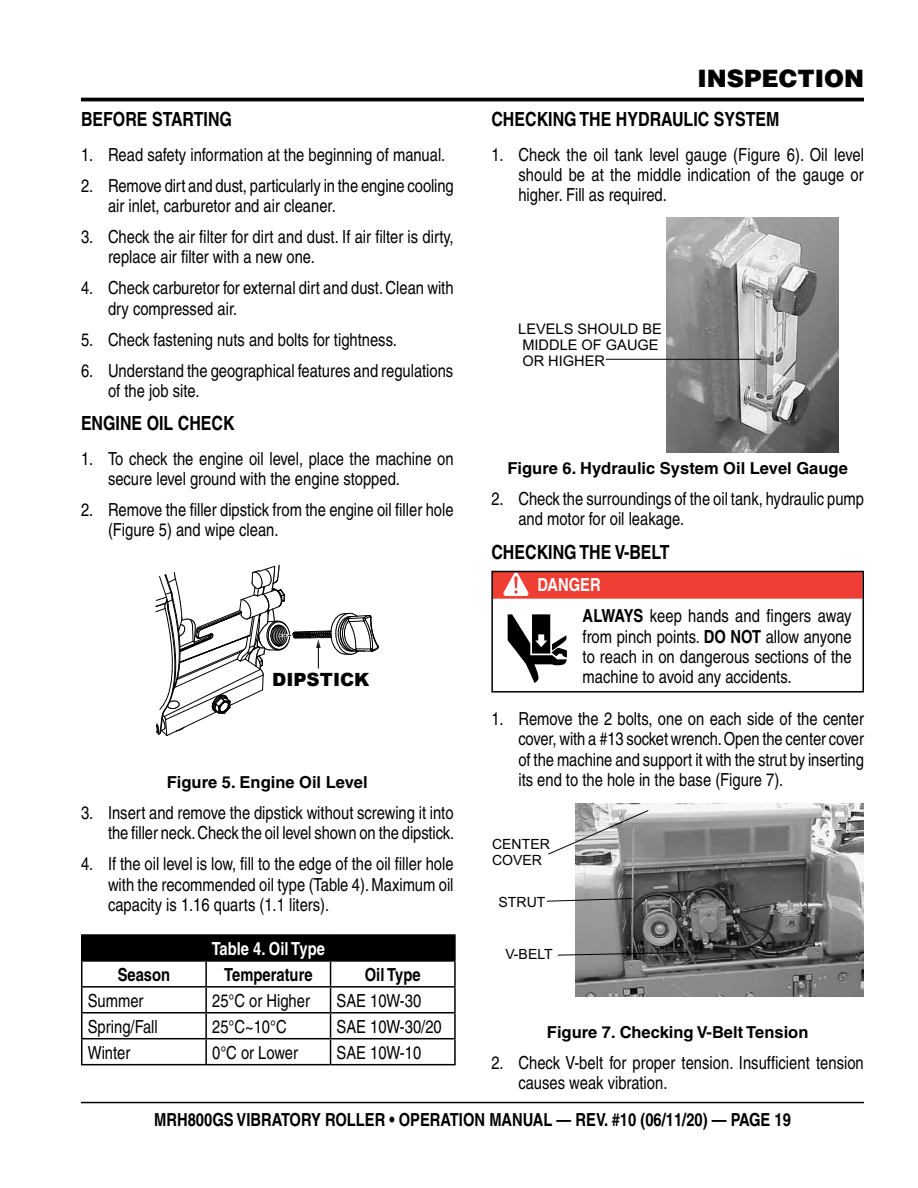
<style>
.page{position:relative;width:918px;height:1188px;background:#fff}
.page>*{position:absolute;margin:0;border:0;box-sizing:border-box;transform-origin:0 0}
.t1{font:900 24px "Helvetica";color:#000}
.t2{font:700 condensed 19.5px "Helvetica";color:#000}
.t3{font:900 18.3px "Arial";color:#010101}
.t4{font:condensed 18px/20.2px "Helvetica";color:#000}
.t5{font:700 condensed 18px "Helvetica";color:#000}
.t6{font:700 condensed 18px "Helvetica";color:#fff}
.t7{font:700 16.5px "Helvetica";color:#000}
.t8{font:14.55px/16.4px "Arial";color:#000}
.t9{font:14.1px/15.8px "Arial";color:#000}
.s1{font-weight:700;color:#fff}
.s2{font-weight:700}
</style>
<div class="page">
<hr style="left:81px;top:1102px;width:783px;height:1px;background:#000">
<hr style="left:81px;top:98px;width:783px;height:3px;background:#000">
<svg style="left:156px;top:565px;width:223px;height:171px"></svg>
<hr style="left:81px;top:934px;width:125px;height:2px;background:#000">
<hr style="left:206px;top:934px;width:125px;height:2px;background:#000">
<hr style="left:331px;top:934px;width:125px;height:2px;background:#000">
<hr style="left:454px;top:936px;width:2px;height:24px;background:#000">
<hr style="left:331px;top:960px;width:125px;height:2px;background:#000">
<hr style="left:454px;top:962px;width:2px;height:24px;background:#000">
<hr style="left:331px;top:986px;width:125px;height:2px;background:#000">
<hr style="left:454px;top:988px;width:2px;height:24px;background:#000">
<hr style="left:331px;top:1012px;width:125px;height:2px;background:#000">
<hr style="left:454px;top:1014px;width:2px;height:24px;background:#000">
<hr style="left:331px;top:1038px;width:125px;height:1px;background:#000">
<svg style="left:81px;top:936px;width:374px;height:128px"></svg>
<hr style="left:454px;top:1039px;width:2px;height:25px;background:#000">
<hr style="left:81px;top:1064px;width:125px;height:1px;background:#000">
<hr style="left:206px;top:1064px;width:125px;height:1px;background:#000">
<hr style="left:331px;top:1064px;width:125px;height:1px;background:#000">
<img style="left:666px;top:218px;width:172px;height:234px">
<hr style="left:606px;top:359px;width:155px;height:1px;background:#000">
<div style="left:493px;top:572px;width:369px;height:27px;background:#ef3e33"></div>
<svg style="left:504px;top:574px;width:24px;height:22px"></svg>
<div style="left:491px;top:571px;width:373px;height:122px;border:2px solid #000"></div>
<svg style="left:508px;top:614px;width:59px;height:69px"></svg>
<img style="left:575px;top:803px;width:288px;height:194px">
<svg style="left:546px;top:810px;width:143px;height:146px"></svg>
<p class="t2" style="left:81px;top:108px;width:153px">BEFORE STARTING</p>
<p class="t4" style="left:81px;top:144px;width:366px">1. Read safety information at the beginning of manual.</p>
<p class="t4" style="left:108px;top:175px;width:347px;text-indent:-27px">2. Remove dirt and dust, particularly in the engine cooling air inlet, carburetor and air cleaner.</p>
<p class="t4" style="left:108px;top:227px;width:347px;text-indent:-27px">3. Check the air filter for dirt and dust. If air filter is dirty, replace air filter with a new one.</p>
<p class="t4" style="left:108px;top:278px;width:347px;text-indent:-27px">4. Check carburetor for external dirt and dust. Clean with dry compressed air.</p>
<p class="t4" style="left:81px;top:329px;width:317px">5. Check fastening nuts and bolts for tightness.</p>
<p class="t4" style="left:108px;top:360px;width:347px;text-indent:-27px">6. Understand the geographical features and regulations of the job site.</p>
<p class="t2" style="left:81px;top:411px;width:155px">ENGINE OIL CHECK</p>
<p class="t4" style="left:108px;top:448px;width:347px;text-indent:-27px">1. To check the engine oil level, place the machine on secure level ground with the engine stopped.</p>
<p class="t4" style="left:108px;top:499px;width:347px;text-indent:-27px">2. Remove the filler dipstick from the engine oil filler hole (Figure 5) and wipe clean.</p>
<p class="t3" style="left:272px;top:666px;width:99px">DIPSTICK</p>
<p class="t7" style="left:167px;top:772px;width:202px">Figure 5. Engine Oil Level</p>
<p class="t4" style="left:81px;top:803px;width:375px;text-align:right">3. Insert and remove the dipstick without screwing it into the filler neck. Check the oil level shown on the dipstick.</p>
<p class="t4" style="left:108px;top:854px;width:347px;text-align:justify;text-indent:-27px">4. If the oil level is low, fill to the edge of the oil filler hole with the recommended oil type (Table 4). Maximum oil capacity is 1.16 quarts (1.1 liters).</p>
<p class="t6" style="left:212px;top:938px;width:115px">Table 4. Oil Type</p>
<p class="t5" style="left:118px;top:964px;width:54px">Season</p>
<p class="t5" style="left:224px;top:964px;width:90px">Temperature</p>
<p class="t5" style="left:365px;top:964px;width:57px">Oil Type</p>
<p class="t4" style="left:88px;top:990px;width:57px">Summer</p>
<p class="t4" style="left:212px;top:990px;width:99px">25°C or Higher</p>
<p class="t4" style="left:337px;top:990px;width:86px">SAE 10W-30</p>
<p class="t4" style="left:88px;top:1016px;width:72px">Spring/Fall</p>
<p class="t4" style="left:212px;top:1016px;width:76px">25°C~10°C</p>
<p class="t4" style="left:337px;top:1016px;width:107px">SAE 10W-30/20</p>
<p class="t4" style="left:88px;top:1042px;width:44px">Winter</p>
<p class="t4" style="left:212px;top:1042px;width:87px">0°C or Lower</p>
<p class="t4" style="left:337px;top:1042px;width:86px">SAE 10W-10</p>
<h1 class="t1" style="left:697px;top:63px;width:168px">INSPECTION</h1>
<p class="t2" style="left:491px;top:108px;width:290px">CHECKING THE HYDRAULIC SYSTEM</p>
<p class="t4" style="left:518px;top:144px;width:347px;text-align:justify;text-indent:-27px">1. Check the oil tank level gauge (Figure 6). Oil level should be at the middle indication of the gauge or higher. Fill as required.</p>
<p class="t8" style="left:518px;top:320px;width:145px">LEVELS SHOULD BE<br>MIDDLE OF GAUGE<br>OR HIGHER</p>
<p class="t7" style="left:508px;top:458px;width:342px">Figure 6. Hydraulic System Oil Level Gauge</p>
<p class="t4" style="left:518px;top:489px;width:347px;text-indent:-27px">2. Check the surroundings of the oil tank, hydraulic pump and motor for oil leakage.</p>
<p class="t2" style="left:491px;top:540px;width:180px">CHECKING THE V-BELT</p>
<p class="t4" style="left:583px;top:570px;width:271px;line-height:31px;text-indent:-45px"><span class="s1">DANGER<br></span><span class="s2">ALWAYS</span> keep hands and fingers away</p>
<p class="t4" style="left:583px;top:626px;width:271px;text-align:justify">from pinch points. <span class="s2">DO NOT</span> allow anyone to reach in on dangerous sections of the machine to avoid any accidents.</p>
<p class="t4" style="left:518px;top:709px;width:347px;text-align:justify;text-indent:-27px">1. Remove the 2 bolts, one on each side of the center cover, with a #13 socket wrench. Open the center cover of the machine and support it with the strut by inserting its end to the hole in the base (Figure 7).</p>
<p class="t9" style="left:492px;top:837px;width:59px">CENTER<br>COVER</p>
<p class="t9" style="left:499px;top:895px;width:48px">STRUT</p>
<p class="t9" style="left:505px;top:946px;width:49px">V-BELT</p>
<p class="t7" style="left:547px;top:1022px;width:263px">Figure 7. Checking V-Belt Tension</p>
<p class="t4" style="left:518px;top:1052px;width:347px;text-indent:-27px">2. Check V-belt for proper tension. Insufficient tension causes weak vibration.</p>
<p class="t5" style="left:154px;top:1108px;width:638px">MRH800GS VIBRATORY ROLLER • OPERATION MANUAL — REV. #10 (06/11/20) — PAGE 19</p>
</div>
